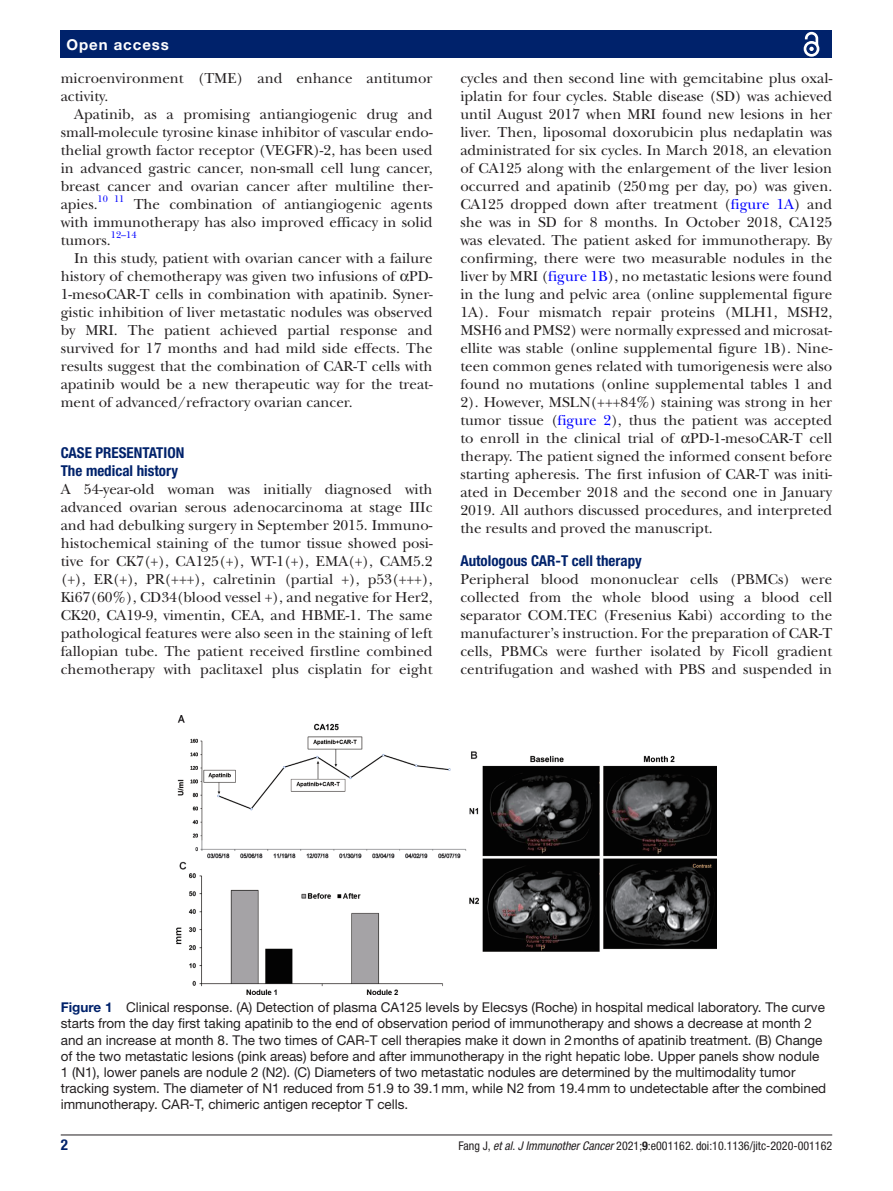
<style>
.page{position:relative;width:893px;height:1191px;background:#fff}
.page>*{position:absolute;margin:0;border:0;box-sizing:border-box;transform-origin:0 0}
.t1{font:15px/18px "New Baskerville";color:#231f20;text-align:justify}
.t2{font:700 condensed 15px/18px "Helvetica Neue LT Std";color:#00226b}
.t3{font:700 15px "Helvetica Neue LT Std";letter-spacing:.065em;color:#fff}
.t4{font:13.5px/16.2px "Helvetica Neue LT Std";color:#231f20}
.t5{font:condensed 12px "Helvetica Neue LT Std";color:#231f20}
.t6{font:9.9px "New Baskerville";color:#00f}
.s1{color:#00f}
.s2{font-weight:700;color:#00226b}
.s3{font-style:italic}
.s4{font-weight:700}
</style>
<div class="page">
<hr style="left:61px;top:1134px;width:771px;height:1px;background:#231f20">
<div style="left:61px;top:31px;width:771px;height:27px;background:#00226b"></div>
<svg style="left:803px;top:31px;width:17px;height:26px"></svg>
<img style="left:176px;top:716px;width:540px;height:278px">
<p class="t3" style="left:66px;top:35px;width:104px">Open access</p>
<p class="t1" style="left:61px;top:69px;width:373px">microenvironment (TME) and enhance antitumor activity.</p>
<p class="t1" style="left:61px;top:105px;width:373px;text-indent:14px">Apatinib, as a promising antiangiogenic drug and small-molecule tyrosine kinase inhibitor of vascular endo&shy;thelial growth factor receptor (VEGFR)-2, has been used in advanced gastric cancer, non-small cell lung cancer, breast cancer and ovarian cancer after multiline ther&shy;apies.</p>
<p class="t6" style="left:98px;top:193px;width:28px">10 11</p>
<p class="t1" style="left:61px;top:195px;width:373px;text-indent:73px">The combination of antiangiogenic agents with immunotherapy has also improved efficacy in solid tumors.</p>
<p class="t6" style="left:111px;top:229px;width:27px">12–14</p>
<p class="t1" style="left:61px;top:249px;width:373px;text-indent:14px">In this study, patient with ovarian cancer with a failure history of chemotherapy was given two infusions of PD-1-mesoCAR-T cells in combination with apatinib. Syner&shy;gistic inhibition of liver metastatic nodules was observed by MRI. The patient achieved partial response and survived for 17 months and had mild side effects. The results suggest that the combination of CAR-T cells with apatinib would be a new therapeutic way for the treat&shy;ment of advanced/refractory ovarian cancer.</p>
<p class="t2" style="left:61px;top:443px;width:125px">CASE PRESENTATION<br>The medical history</p>
<p class="t1" style="left:61px;top:480px;width:373px">A 54-year-old woman was initially diagnosed with advanced ovarian serous adenocarcinoma at stage IIIc and had debulking surgery in September 2015. Immuno&shy;histochemical staining of the tumor tissue showed posi&shy;tive for CK7(+), CA125(+), WT-1(+), EMA(+), CAM5.2 (+), ER(+), PR(+++), calretinin (partial +), p53(+++), Ki67(60%), CD34(blood vessel +), and negative for Her2, CK20, CA19-9, vimentin, CEA, and HBME-1. The same pathological features were also seen in the staining of left fallopian tube. The patient received firstline combined chemotherapy with paclitaxel plus cisplatin for eight</p>
<p class="t1" style="left:460px;top:69px;width:373px">cycles and then second line with gemcitabine plus oxal&shy;iplatin for four cycles. Stable disease (SD) was achieved until August 2017 when MRI found new lesions in her liver. Then, liposomal doxorubicin plus nedaplatin was administrated for six cycles. In March 2018, an elevation of CA125 along with the enlargement of the liver lesion occurred and apatinib (250mg per day, po) was given.<br>CA125 dropped down after treatment (<span class="s1">figure 1A</span>) and she was in SD for 8 months. In October 2018, CA125 was elevated. The patient asked for immunotherapy. By confirming, there were two measurable nodules in the liver by MRI (<span class="s1">figure 1B</span>), no metastatic lesions were found in the lung and pelvic area (online supplemental figure 1A). Four mismatch repair proteins (MLH1, MSH2, MSH6 and PMS2) were normally expressed and microsat&shy;ellite was stable (online supplemental figure 1B). Nine&shy;teen common genes related with tumorigenesis were also found no mutations (online supplemental tables 1 and 2). However, MSLN(+++84%) staining was strong in her tumor tissue (<span class="s1">figure 2</span>), thus the patient was accepted to enroll in the clinical trial of PD-1-mesoCAR-T cell therapy. The patient signed the informed consent before starting apheresis. The first infusion of CAR-T was initi&shy;ated in December 2018 and the second one in January 2019. All authors discussed procedures, and interpreted the results and proved the manuscript.</p>
<p class="t2" style="left:460px;top:551px;width:183px">Autologous CAR-T cell therapy</p>
<p class="t1" style="left:460px;top:570px;width:373px">Peripheral blood mononuclear cells (PBMCs) were collected from the whole blood using a blood cell separator COM.TEC (Fresenius Kabi) according to the manufacturer’s instruction. For the preparation of CAR-T cells, PBMCs were further isolated by Ficoll gradient centrifugation and washed with PBS and suspended in</p>
<p class="t4" style="left:61px;top:999px;width:767px"><span class="s2">Figure 1</span> Clinical response. (A) Detection of plasma CA125 levels by Elecsys (Roche) in hospital medical laboratory. The curve starts from the day first taking apatinib to the end of observation period of immunotherapy and shows a decrease at month 2 and an increase at month 8. The two times of CAR-T cell therapies make it down in 2months of apatinib treatment. (B) Change of the two metastatic lesions (pink areas) before and after immunotherapy in the right hepatic lobe. Upper panels show nodule 1 (N1), lower panels are nodule 2 (N2). (C) Diameters of two metastatic nodules are determined by the multimodality tumor tracking system. The diameter of N1 reduced from 51.9 to 39.1mm, while N2 from 19.4mm to undetectable after the combined immunotherapy. CAR-T, chimeric antigen receptor T cells.</p>
<p class="t2" style="left:61px;top:1135px;width:9px">2</p>
<p class="t5" style="left:458px;top:1138px;width:375px">Fang J, <span class="s3">et al</span>. <span class="s3">J Immunother Cancer</span> 2021;<span class="s4">9</span>:e001162. doi:10.1136/jitc-2020-001162</p>
</div>
